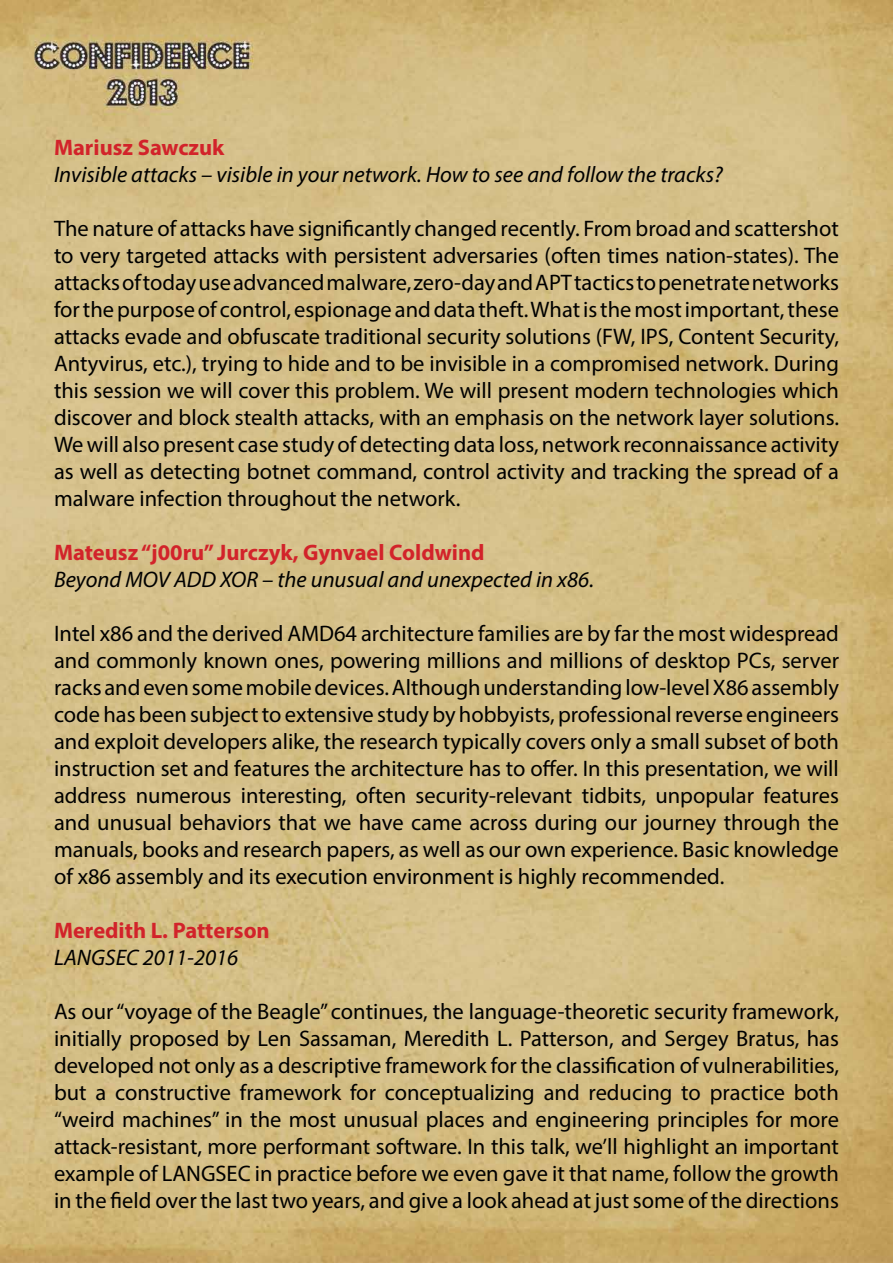
<style>
.page{position:relative;width:893px;height:1263px;background:#fff}
.page>*{position:absolute;margin:0;border:0;box-sizing:border-box;transform-origin:0 0}
.t1{font:22.5px/27px "Myriad Pro";color:#000;text-align:justify}
.t2{font:italic 22.5px "Myriad Pro";color:#000}
.t3{font:700 22.5px "Myriad Pro";color:#d2232a}
</style>
<div class="page">
<img style="left:0;top:0;width:893px;height:1263px">
<p class="t3" style="left:54px;top:133px;width:172px">Mariusz Sawczuk</p>
<p class="t2" style="left:54px;top:161px;width:670px">Invisible attacks – visible in your network. How to see and follow the tracks?</p>
<p class="t1" style="left:54px;top:215px;width:787px">The nature of attacks have significantly changed recently. From broad and scattershot to very targeted attacks with persistent adversaries (often times nation-states). The attacks of today use advanced malware, zero-day and APT tactics to penetrate networks for the purpose of control, espionage and data theft. What is the most important, these attacks evade and obfuscate traditional security solutions (FW, IPS, Content Security, Antyvirus, etc.), trying to hide and to be invisible in a compromised network. During this session we will cover this problem. We will present modern technologies which discover and block stealth attacks, with an emphasis on the network layer solutions.<br>We will also present case study of detecting data loss, network reconnaissance activity as well as detecting botnet command, control activity and tracking the spread of a malware infection throughout the network.</p>
<p class="t3" style="left:54px;top:538px;width:432px">Mateusz “j00ru” Jurczyk, Gynvael Coldwind</p>
<p class="t2" style="left:54px;top:566px;width:542px">Beyond MOV ADD XOR – the unusual and unexpected in x86.</p>
<p class="t1" style="left:54px;top:620px;width:786px">Intel x86 and the derived AMD64 architecture families are by far the most widespread and commonly known ones, powering millions and millions of desktop PCs, server racks and even some mobile devices. Although understanding low-level X86 assembly code has been subject to extensive study by hobbyists, professional reverse engineers and exploit developers alike, the research typically covers only a small subset of both instruction set and features the architecture has to offer. In this presentation, we will address numerous interesting, often security-relevant tidbits, unpopular features and unusual behaviors that we have came across during our journey through the manuals, books and research papers, as well as our own experience. Basic knowledge of x86 assembly and its execution environment is highly recommended.</p>
<p class="t3" style="left:54px;top:916px;width:217px">Meredith L. Patterson</p>
<p class="t2" style="left:54px;top:944px;width:186px">LANGSEC 2011-2016</p>
<p class="t1" style="left:54px;top:998px;width:786px">As our “voyage of the Beagle” continues, the language-theoretic security framework, initially proposed by Len Sassaman, Meredith L. Patterson, and Sergey Bratus, has developed not only as a descriptive framework for the classification of vulnerabilities, but a constructive framework for conceptualizing and reducing to practice both “weird machines” in the most unusual places and engineering principles for more attack-resistant, more performant software. In this talk, we’ll highlight an important example of LANGSEC in practice before we even gave it that name, follow the growth in the field over the last two years, and give a look ahead at just some of the directions</p>
</div>
